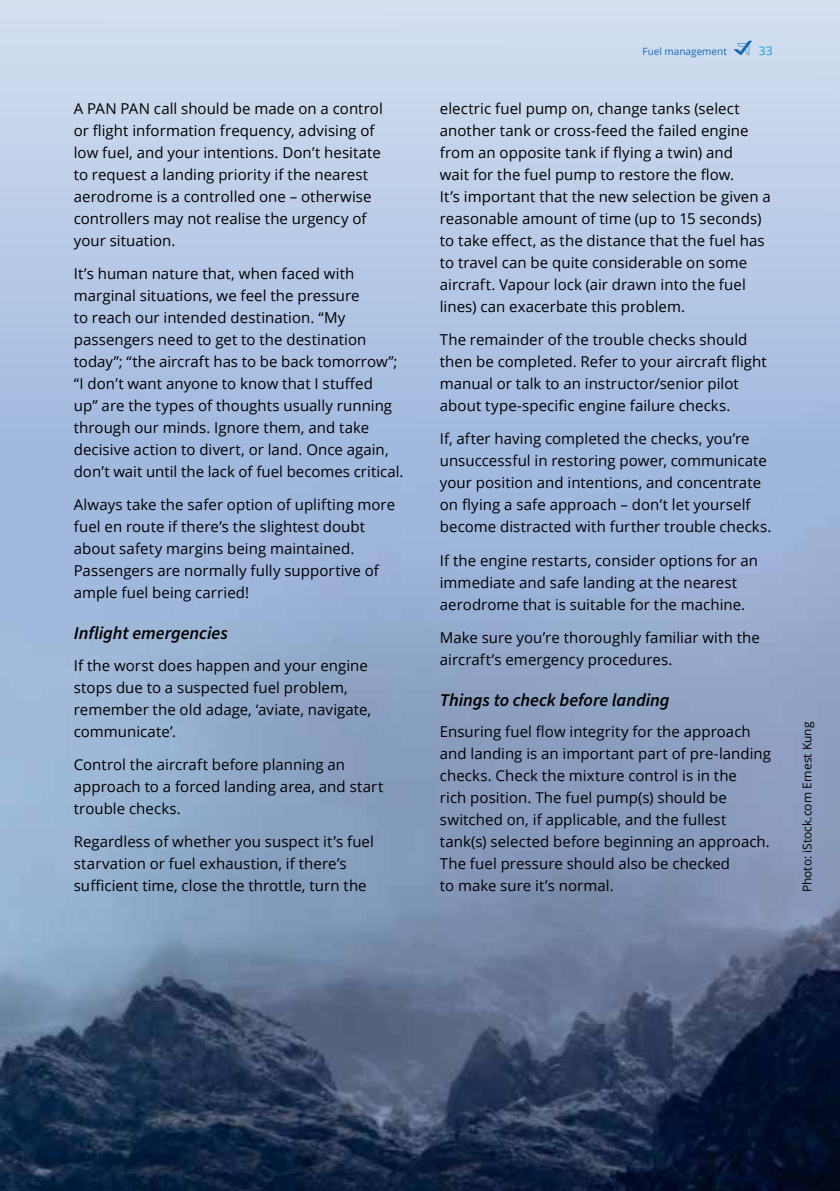
<style>
.page{position:relative;width:840px;height:1191px;background:#fff}
.page>*{position:absolute;margin:0;border:0;box-sizing:border-box;transform-origin:0 0}
.t1{font:italic 600 18px "Source Sans Pro";letter-spacing:-.005em;color:#000}
.Body{font:15px/22px "Open Sans";letter-spacing:.005em;color:#000}
.Captions_White{font:12px "Open Sans";color:#000}
.t2{font:12px "Open Sans";color:#11a1d8}
.t3{font:10px "Open Sans";color:#136db5}
</style>
<div class="page">
<img style="left:0;top:0;width:839px;height:1191px">
<svg style="left:733px;top:40px;width:18px;height:15px"></svg>
<p class="Body" style="left:74px;top:97px;width:310px">A PAN PAN call should be made on a control or flight information frequency, advising of low fuel, and your intentions. Don’t hesitate to request a landing priority if the nearest aerodrome is a controlled one – otherwise controllers may not realise the urgency of your situation.</p>
<p class="Body" style="left:74px;top:262px;width:331px">It’s human nature that, when faced with marginal situations, we feel the pressure<br>to reach our intended destination. “My passengers need to get to the destination today”; “the aircraft has to be back tomorrow”; “I don’t want anyone to know that I stuffed<br>up” are the types of thoughts usually running through our minds. Ignore them, and take decisive action to divert, or land. Once again, don’t wait until the lack of fuel becomes critical.</p>
<p class="Body" style="left:74px;top:493px;width:322px">Always take the safer option of uplifting more fuel en route if there’s the slightest doubt about safety margins being maintained.<br>Passengers are normally fully supportive of ample fuel being carried!</p>
<h3 class="t1" style="left:74px;top:621px;width:155px">Inflight emergencies</h3>
<p class="Body" style="left:74px;top:653px;width:299px">If the worst does happen and your engine stops due to a suspected fuel problem, remember the old adage, ‘aviate, navigate, communicate’.</p>
<p class="Body" style="left:74px;top:753px;width:311px">Control the aircraft before planning an approach to a forced landing area, and start trouble checks.</p>
<p class="Body" style="left:74px;top:830px;width:301px">Regardless of whether you suspect it’s fuel starvation or fuel exhaustion, if there’s sufficient time, close the throttle, turn the</p>
<p class="t3" style="left:642px;top:44px;width:86px">Fuel management</p>
<p class="t2" style="left:758px;top:42px;width:15px">33</p>
<p class="Body" style="left:439px;top:97px;width:332px">electric fuel pump on, change tanks (select another tank or cross-feed the failed engine from an opposite tank if flying a twin) and<br>wait for the fuel pump to restore the flow.<br>It’s important that the new selection be given a reasonable amount of time (up to 15 seconds) to take effect, as the distance that the fuel has to travel can be quite considerable on some aircraft. Vapour lock (air drawn into the fuel lines) can exacerbate this problem.</p>
<p class="Body" style="left:439px;top:328px;width:328px">The remainder of the trouble checks should then be completed. Refer to your aircraft flight manual or talk to an instructor/senior pilot about type-specific engine failure checks.</p>
<p class="Body" style="left:439px;top:427px;width:333px">If, after having completed the checks, you’re unsuccessful in restoring power, communicate your position and intentions, and concentrate on flying a safe approach – don’t let yourself become distracted with further trouble checks.</p>
<p class="Body" style="left:439px;top:549px;width:319px">If the engine restarts, consider options for an immediate and safe landing at the nearest aerodrome that is suitable for the machine.</p>
<p class="Body" style="left:439px;top:626px;width:321px">Make sure you’re thoroughly familiar with the aircraft’s emergency procedures.</p>
<h3 class="t1" style="left:439px;top:688px;width:231px">Things to check before landing</h3>
<p class="Body" style="left:439px;top:720px;width:332px">Ensuring fuel flow integrity for the approach and landing is an important part of pre-landing checks. Check the mixture control is in the<br>rich position. The fuel pump(s) should be switched on, if applicable, and the fullest tank(s) selected before beginning an approach.<br>The fuel pressure should also be checked<br>to make sure it’s normal.</p>
<p class="Captions_White" style="left:798px;top:892px;width:172px;rotate:-90deg">Photo: iStock.com Ernest Kung</p>
</div>
